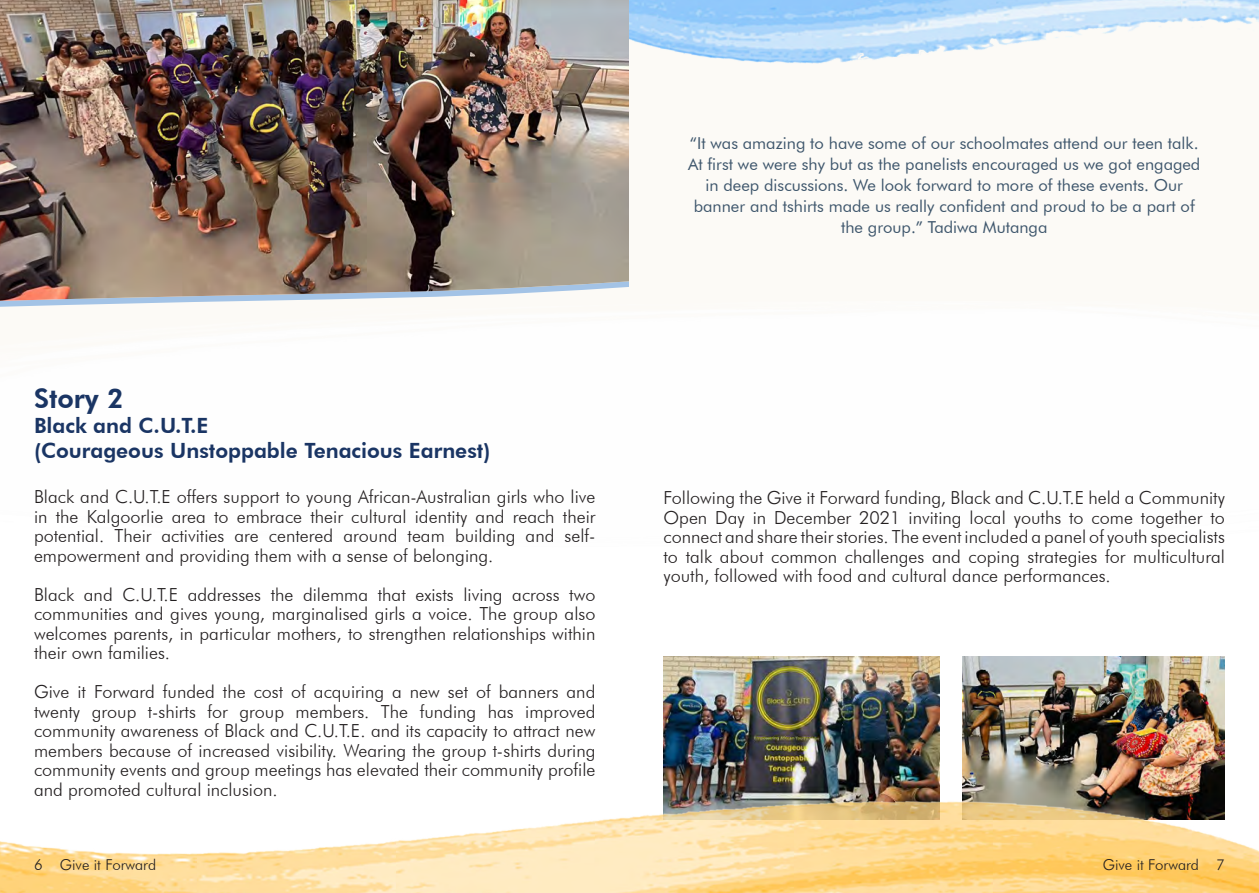
<style>
.page{position:relative;width:1259px;height:893px;background:#fff}
.page>*{position:absolute;margin:0;border:0;box-sizing:border-box;transform-origin:0 0}
.t1{font:800 27px "Futura BT";color:#1a3564}
.t2{font:800 21px "Futura BT";color:#1a3564}
.t3{font:300 18px/19.5px "Futura BT";color:#231f20;text-align:justify}
.t4{font:16.5px/21px "Futura BT";color:#3e566c;text-align:center}
.t5{font:300 15px "Futura BT";color:#231f20}
</style>
<div class="page">
<img style="left:0;top:0;width:629px;height:301px">
<div style="left:629px;top:0;width:630px;height:893px;background:#fcfaf6"></div>
<div style="left:0;top:420px;width:1259px;height:473px;background:#fff"></div>
<img style="left:630px;top:0;width:629px;height:64px">
<img style="left:962px;top:656px;width:263px;height:125px">
<img style="left:663px;top:656px;width:276px;height:125px">
<img style="left:0;top:781px;width:1259px;height:112px">
<p class="t1" style="left:34px;top:382px;width:91px">Story 2</p>
<p class="t2" style="left:34px;top:413px;width:176px">Black and C.U.T.E</p>
<p class="t2" style="left:34px;top:438px;width:458px">(Courageous Unstoppable Tenacious Earnest)</p>
<p class="t3" style="left:34px;top:487px;width:563px">Black and C.U.T.E offers support to young African-Australian girls who live in the Kalgoorlie area to embrace their cultural identity and reach their potential. Their activities are centered around team building and self&shy;empowerment and providing them with a sense of belonging.</p>
<p class="t3" style="left:34px;top:584px;width:563px">Black and C.U.T.E addresses the dilemma that exists living across two communities and gives young, marginalised girls a voice. The group also welcomes parents, in particular mothers, to strengthen relationships within their own families.</p>
<p class="t3" style="left:34px;top:682px;width:563px">Give it Forward funded the cost of acquiring a new set of banners and twenty group t-shirts for group members. The funding has improved community awareness of Black and C.U.T.E. and its capacity to attract new members because of increased visibility. Wearing the group t-shirts during community events and group meetings has elevated their community profile and promoted cultural inclusion.</p>
<p class="t4" style="left:688px;top:133px;width:514px">“It was amazing to have some of our schoolmates attend our teen talk.<br>At first we were shy but as the panelists encouraged us we got engaged in deep discussions. We look forward to more of these events. Our banner and tshirts made us really confident and proud to be a part of the group.” Tadiwa Mutanga</p>
<p class="t3" style="left:663px;top:488px;width:563px">Following the Give it Forward funding, Black and C.U.T.E held a Community Open Day in December 2021 inviting local youths to come together to connect and share their stories. The event included a panel of youth specialists to talk about common challenges and coping strategies for multicultural youth, followed with food and cultural dance performances.</p>
<p class="t5" style="left:34px;top:856px;width:124px">6 Give it Forward</p>
<p class="t5" style="left:1103px;top:856px;width:124px">Give it Forward 7</p>
</div>
